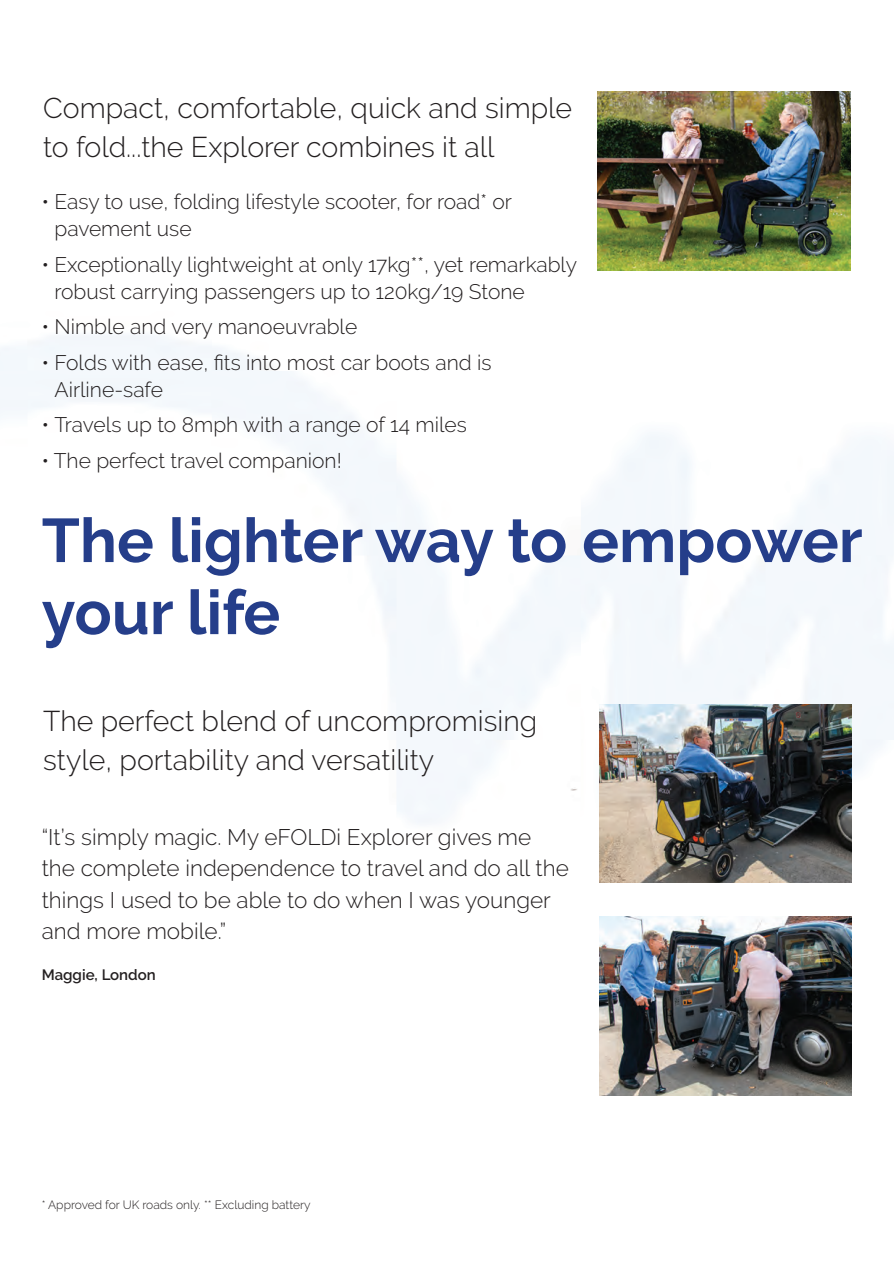
<style>
.page{position:relative;width:894px;height:1267px;background:#fff}
.page>*{position:absolute;margin:0;border:0;box-sizing:border-box;transform-origin:0 0}
.t1{font:700 61.5px/72px "Raleway";color:#253e8a}
.t2{font:300 28.5px/39px "Raleway";color:#231f20}
.t3{font:300 22.5px/31.5px "Raleway";color:#231f20}
.t4{font:300 21px/27px "Raleway";color:#231f20}
.t5{font:600 15px "Raleway";color:#231f20}
.t6{font:300 12px "Raleway";color:#231f20}
</style>
<div class="page">
<img style="left:0;top:91px;width:893px;height:1005px">
<img style="left:599px;top:704px;width:252px;height:178px">
<img style="left:599px;top:916px;width:252px;height:179px">
<img style="left:597px;top:91px;width:253px;height:179px">
<h2 class="t2" style="left:43px;top:89px;width:530px">Compact, comfortable, quick and simple to fold...the Explorer combines it all</h2>
<p class="t4" style="left:54px;top:188px;width:459px;text-indent:-13px">• Easy to use, folding lifestyle scooter, for road* or pavement use</p>
<p class="t4" style="left:54px;top:250px;width:524px;text-indent:-13px">• Exceptionally lightweight at only 17kg**, yet remarkably robust carrying passengers up to 120kg/19 Stone</p>
<p class="t4" style="left:42px;top:313px;width:317px">• Nimble and very manoeuvrable</p>
<p class="t4" style="left:54px;top:349px;width:438px;text-indent:-13px">• Folds with ease, fits into most car boots and is<br>Airline-safe</p>
<p class="t4" style="left:42px;top:411px;width:426px">• Travels up to 8mph with a range of 14 miles</p>
<p class="t4" style="left:42px;top:447px;width:301px">• The perfect travel companion!</p>
<h1 class="t1" style="left:42px;top:504px;width:822px">The lighter way to empower your life</h1>
<h2 class="t2" style="left:43px;top:701px;width:495px">The perfect blend of uncompromising style, portability and versatility</h2>
<p class="t3" style="left:42px;top:820px;width:528px">“It’s simply magic. My eFOLDi Explorer gives me the complete independence to travel and do all the things I used to be able to do when I was younger and more mobile.”</p>
<p class="t5" style="left:42px;top:966px;width:115px">Maggie, London</p>
<p class="t6" style="left:42px;top:1197px;width:270px">* Approved for UK roads only. ** Excluding battery</p>
</div>
